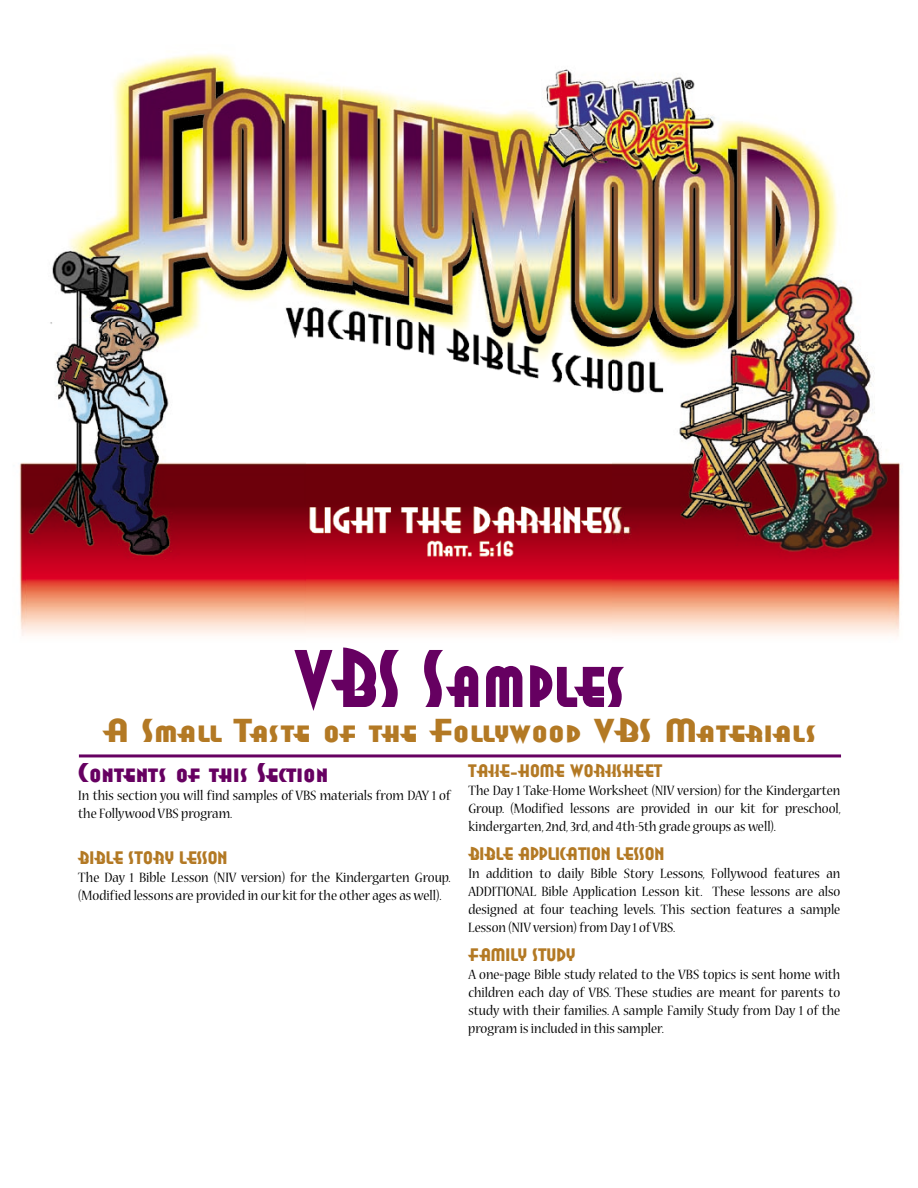
<style>
.page{position:relative;width:918px;height:1188px;background:#fff}
.page>*{position:absolute;margin:0;border:0;box-sizing:border-box;transform-origin:0 0}
.t1{font:81px "Anna Extended ITC";color:#660061;scale:.9 1}
.t2{font:33px "Anna Extended ITC";color:#b37924;scale:1.2 1}
.t3{font:27px "Anna Extended ITC";color:#660061;scale:1.1 1}
.t4{font:18px "Anna Extended ITC";color:#b37924}
.t5{font:15px/18px "Nueva Std";color:#000;text-align:justify;scale:.9 1}
</style>
<div class="page">
<img style="left:19px;top:53px;width:882px;height:583px">
<hr style="left:79px;top:754px;width:762px;height:3px;background:#660061">
<h1 class="t1" style="left:294px;top:632px;width:370px">VBS Samples</h1>
<h2 class="t2" style="left:103px;top:711px;width:596px">A Small Taste of the Follywood VBS Materials</h2>
<h3 class="t3" style="left:78px;top:757px;width:229px">Contents of this Section</h3>
<p class="t5" style="left:78px;top:787px;width:415px">In this section you will find samples of VBS materials from DAY 1 of the Follywood VBS program.</p>
<p class="t4" style="left:78px;top:848px;width:151px">Bible Story Lesson</p>
<p class="t5" style="left:78px;top:869px;width:415px">The Day 1 Bible Lesson (NIV version) for the Kindergarten Group. (Modified lessons are provided in our kit for the other ages as well).</p>
<p class="t4" style="left:468px;top:760px;width:195px">Take-Home Worksheet</p>
<p class="t5" style="left:468px;top:782px;width:415px">The Day 1 Take-Home Worksheet (NIV version) for the Kindergarten Group. (Modified lessons are provided in our kit for preschool, kindergarten, 2nd, 3rd, and 4th-5th grade groups as well).</p>
<p class="t4" style="left:468px;top:843px;width:198px">Bible Application Lesson</p>
<p class="t5" style="left:468px;top:865px;width:415px">In addition to daily Bible Story Lessons, Follywood features an ADDITIONAL Bible Application Lesson kit. These lessons are also designed at four teaching levels. This section features a sample Lesson (NIVversion) from Day 1 ofVBS.</p>
<p class="t4" style="left:468px;top:944px;width:109px">Family Study</p>
<p class="t5" style="left:468px;top:966px;width:415px">A one=page Bible study related to the VBS topics is sent home with children each day of VBS. These studies are meant for parents to study with their families. A sample Family Study from Day 1 of the program is included in this sampler.</p>
</div>
